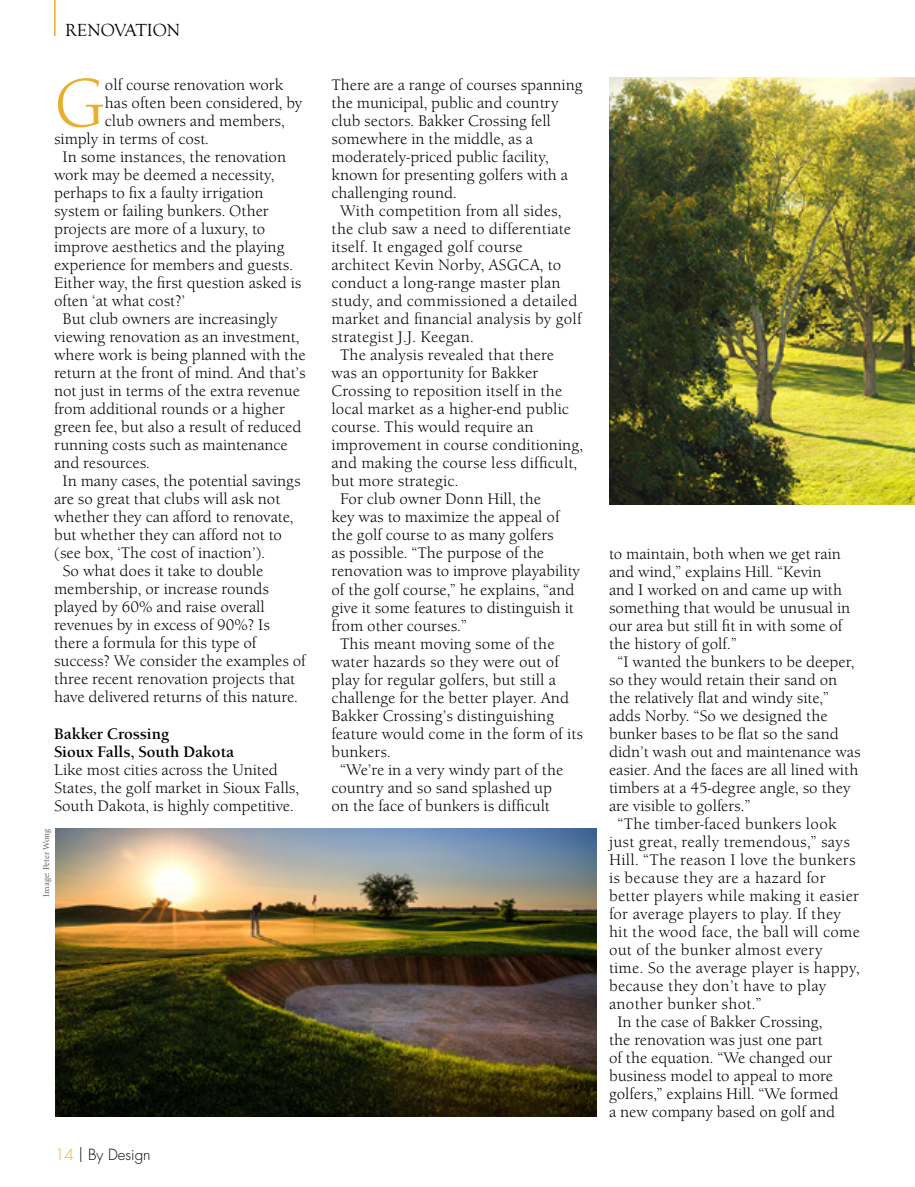
<style>
.page{position:relative;width:915px;height:1187px;background:#fff}
.page>*{position:absolute;margin:0;border:0;box-sizing:border-box;transform-origin:0 0}
.t1{font:69.75px "Berkeley Old ITC";color:#e8ae2d}
.t2{font:18px "Goudy Old Style T";color:#000}
.t3{font:15.75px/18px "Berkeley Old ITC";color:#000}
.t4{font:15.75px "Berkeley Old ITC";letter-spacing:.02em;color:#000}
.t5{font:700 15.75px/18px "Berkeley Old ITC";color:#000}
.t6{font:300 15px "Futura";color:#000}
.t7{font:9px "Minion";letter-spacing:-.005em;color:#626261}
.s1{color:#e8ae2d}
.s2{font-size:18px}
</style>
<div class="page">
<hr style="left:54px;top:0;width:2px;height:36px;background:#e8ae2d">
<img style="left:609px;top:77px;width:305px;height:427px">
<img style="left:55px;top:828px;width:541px;height:288px">
<p class="t2" style="left:65px;top:20px;width:117px">RENOVATION</p>
<h1 class="t1" style="left:54px;top:63px;width:52px">G</h1>
<p class="t3" style="left:105px;top:76px;width:180px">olf course renovation work</p>
<p class="t3" style="left:105px;top:94px;width:199px">has often been considered, by</p>
<p class="t3" style="left:105px;top:112px;width:181px">club owners and members,</p>
<p class="t3" style="left:54px;top:130px;width:156px">simply in terms of cost.</p>
<p class="t3" style="left:63px;top:148px;width:225px">In some instances, the renovation</p>
<p class="t3" style="left:54px;top:166px;width:222px">work may be deemed a necessity,</p>
<p class="t3" style="left:54px;top:184px;width:211px">perhaps to fix a faulty irrigation</p>
<p class="t3" style="left:54px;top:202px;width:216px">system or failing bunkers. Other</p>
<p class="t3" style="left:54px;top:220px;width:213px">projects are more of a luxury, to</p>
<p class="t3" style="left:54px;top:238px;width:232px">improve aesthetics and the playing</p>
<p class="t3" style="left:54px;top:256px;width:240px">experience for members and guests.</p>
<p class="t3" style="left:54px;top:274px;width:249px">Either way, the first question asked is</p>
<p class="t3" style="left:54px;top:292px;width:132px">often ‘at what cost?’</p>
<p class="t3" style="left:63px;top:310px;width:216px">But club owners are increasingly</p>
<p class="t3" style="left:54px;top:328px;width:247px">viewing renovation as an investment,</p>
<p class="t3" style="left:54px;top:346px;width:253px">where work is being planned with the</p>
<p class="t3" style="left:54px;top:364px;width:253px">return at the front of mind. And that’s</p>
<p class="t3" style="left:54px;top:382px;width:247px">not just in terms of the extra revenue</p>
<p class="t3" style="left:54px;top:400px;width:232px">from additional rounds or a higher</p>
<p class="t3" style="left:54px;top:418px;width:249px">green fee, but also a result of reduced</p>
<p class="t3" style="left:54px;top:436px;width:235px">running costs such as maintenance</p>
<p class="t3" style="left:54px;top:454px;width:97px">and resources.</p>
<p class="t3" style="left:63px;top:472px;width:239px">In many cases, the potential savings</p>
<p class="t3" style="left:54px;top:490px;width:228px">are so great that clubs will ask not</p>
<p class="t3" style="left:54px;top:508px;width:241px">whether they can afford to renovate,</p>
<p class="t3" style="left:54px;top:526px;width:229px">but whether they can afford not to</p>
<p class="t3" style="left:54px;top:544px;width:212px">(see box, ‘The cost of inaction’).</p>
<p class="t3" style="left:63px;top:562px;width:202px">So what does it take to double</p>
<p class="t3" style="left:54px;top:580px;width:216px">membership, or increase rounds</p>
<p class="t3" style="left:54px;top:598px;width:212px">played by 60% and raise overall</p>
<p class="t3" style="left:54px;top:616px;width:217px">revenues by in excess of 90%? Is</p>
<p class="t3" style="left:54px;top:634px;width:204px">there a formula for this type of</p>
<p class="t3" style="left:54px;top:652px;width:253px">success? We consider the examples of</p>
<p class="t3" style="left:54px;top:670px;width:242px">three recent renovation projects that</p>
<p class="t3" style="left:54px;top:688px;width:245px">have delivered returns of this nature.</p>
<p class="t5" style="left:54px;top:724px;width:181px">Bakker Crossing<br>Sioux Falls, South Dakota</p>
<p class="t3" style="left:54px;top:760px;width:246px">Like most cities across the United<br>States, the golf market in Sioux Falls,<br>South Dakota, is highly competitive.</p>
<p class="t7" style="left:42px;top:896px;width:70px;rotate:-90deg">Image: Peter Wong</p>
<p class="t3" style="left:331px;top:76px;width:252px">There are a range of courses spanning</p>
<p class="t3" style="left:331px;top:94px;width:228px">the municipal, public and country</p>
<p class="t3" style="left:331px;top:112px;width:221px">club sectors. Bakker Crossing fell</p>
<p class="t3" style="left:331px;top:130px;width:203px">somewhere in the middle, as a</p>
<p class="t3" style="left:331px;top:148px;width:218px">moderately-priced public facility,</p>
<p class="t3" style="left:331px;top:166px;width:238px">known for presenting golfers with a</p>
<p class="t3" style="left:331px;top:184px;width:127px">challenging round.</p>
<p class="t3" style="left:340px;top:202px;width:223px">With competition from all sides,</p>
<p class="t3" style="left:331px;top:220px;width:241px">the club saw a need to differentiate</p>
<p class="t3" style="left:331px;top:238px;width:193px">itself. It engaged golf course</p>
<p class="t3" style="left:331px;top:256px;width:231px">architect Kevin Norby, ASGCA, to</p>
<p class="t3" style="left:331px;top:274px;width:230px">conduct a long-range master plan</p>
<p class="t3" style="left:331px;top:292px;width:247px">study, and commissioned a detailed</p>
<p class="t3" style="left:331px;top:310px;width:251px">market and financial analysis by golf</p>
<p class="t3" style="left:331px;top:328px;width:144px">strategist J.J. Keegan.</p>
<p class="t3" style="left:340px;top:346px;width:215px">The analysis revealed that there</p>
<p class="t3" style="left:331px;top:364px;width:208px">was an opportunity for Bakker</p>
<p class="t3" style="left:331px;top:382px;width:232px">Crossing to reposition itself in the</p>
<p class="t3" style="left:331px;top:400px;width:239px">local market as a higher-end public</p>
<p class="t3" style="left:331px;top:418px;width:203px">course. This would require an</p>
<p class="t3" style="left:331px;top:436px;width:253px">improvement in course conditioning,</p>
<p class="t3" style="left:331px;top:454px;width:247px">and making the course less difficult,</p>
<p class="t3" style="left:331px;top:472px;width:128px">but more strategic.</p>
<p class="t3" style="left:340px;top:490px;width:202px">For club owner Donn Hill, the</p>
<p class="t3" style="left:331px;top:508px;width:229px">key was to maximize the appeal of</p>
<p class="t3" style="left:331px;top:526px;width:223px">the golf course to as many golfers</p>
<p class="t3" style="left:331px;top:544px;width:214px">as possible. “The purpose of the</p>
<p class="t3" style="left:331px;top:562px;width:250px">renovation was to improve playability</p>
<p class="t3" style="left:331px;top:580px;width:244px">of the golf course,” he explains, “and</p>
<p class="t3" style="left:331px;top:598px;width:244px">give it some features to distinguish it</p>
<p class="t3" style="left:331px;top:616px;width:137px">from other courses.”</p>
<p class="t3" style="left:340px;top:634px;width:216px">This meant moving some of the</p>
<p class="t3" style="left:331px;top:652px;width:229px">water hazards so they were out of</p>
<p class="t3" style="left:331px;top:670px;width:226px">play for regular golfers, but still a</p>
<p class="t3" style="left:331px;top:688px;width:239px">challenge for the better player. And</p>
<p class="t3" style="left:331px;top:706px;width:224px">Bakker Crossing’s distinguishing</p>
<p class="t3" style="left:331px;top:724px;width:253px">feature would come in the form of its</p>
<p class="t3" style="left:331px;top:742px;width:61px">bunkers.</p>
<p class="t3" style="left:340px;top:760px;width:225px">“We’re in a very windy part of the</p>
<p class="t3" style="left:331px;top:778px;width:222px">country and so sand splashed up</p>
<p class="t3" style="left:331px;top:796px;width:220px">on the face of bunkers is difficult</p>
<p class="t6" style="left:55px;top:1144px;width:97px"><span class="s1">14</span> <span class="s2">|</span> By Design</p>
<p class="t3" style="left:608px;top:544px;width:233px">to maintain, both when we get rain</p>
<p class="t3" style="left:608px;top:562px;width:214px">and wind,” explains Hill. “Kevin</p>
<p class="t3" style="left:608px;top:580px;width:234px">and I worked on and came up with</p>
<p class="t3" style="left:608px;top:598px;width:242px">something that would be unusual in</p>
<p class="t3" style="left:608px;top:616px;width:235px">our area but still fit in with some of</p>
<p class="t3" style="left:608px;top:634px;width:129px">the history of golf.”</p>
<p class="t3" style="left:617px;top:652px;width:238px">“I wanted the bunkers to be deeper,</p>
<p class="t3" style="left:608px;top:670px;width:230px">so they would retain their sand on</p>
<p class="t3" style="left:608px;top:688px;width:221px">the relatively flat and windy site,”</p>
<p class="t3" style="left:608px;top:706px;width:220px">adds Norby. “So we designed the</p>
<p class="t3" style="left:608px;top:724px;width:231px">bunker bases to be flat so the sand</p>
<p class="t3" style="left:608px;top:742px;width:253px">didn’t wash out and maintenance was</p>
<p class="t3" style="left:608px;top:760px;width:251px">easier. And the faces are all lined with</p>
<p class="t3" style="left:608px;top:778px;width:243px">timbers at a 45-degree angle, so they</p>
<p class="t3" style="left:608px;top:796px;width:143px">are visible to golfers.”</p>
<p class="t4" style="left:617px;top:814px;width:220px">“The timber-faced bunkers look</p>
<p class="t4" style="left:608px;top:832px;width:242px">just great, really tremendous,” says</p>
<p class="t4" style="left:608px;top:850px;width:248px">Hill. “The reason I love the bunkers</p>
<p class="t4" style="left:608px;top:868px;width:218px">is because they are a hazard for</p>
<p class="t4" style="left:608px;top:886px;width:251px">better players while making it easier</p>
<p class="t4" style="left:608px;top:904px;width:233px">for average players to play. If they</p>
<p class="t4" style="left:608px;top:922px;width:252px">hit the wood face, the ball will come</p>
<p class="t4" style="left:608px;top:940px;width:215px">out of the bunker almost every</p>
<p class="t4" style="left:608px;top:958px;width:252px">time. So the average player is happy,</p>
<p class="t4" style="left:608px;top:976px;width:219px">because they don’t have to play</p>
<p class="t4" style="left:608px;top:994px;width:154px">another bunker shot.”</p>
<p class="t3" style="left:617px;top:1012px;width:206px">In the case of Bakker Crossing,</p>
<p class="t3" style="left:608px;top:1030px;width:215px">the renovation was just one part</p>
<p class="t3" style="left:608px;top:1048px;width:224px">of the equation. “We changed our</p>
<p class="t3" style="left:608px;top:1066px;width:225px">business model to appeal to more</p>
<p class="t3" style="left:608px;top:1084px;width:231px">golfers,” explains Hill. “We formed</p>
<p class="t3" style="left:608px;top:1102px;width:228px">a new company based on golf and</p>
</div>
